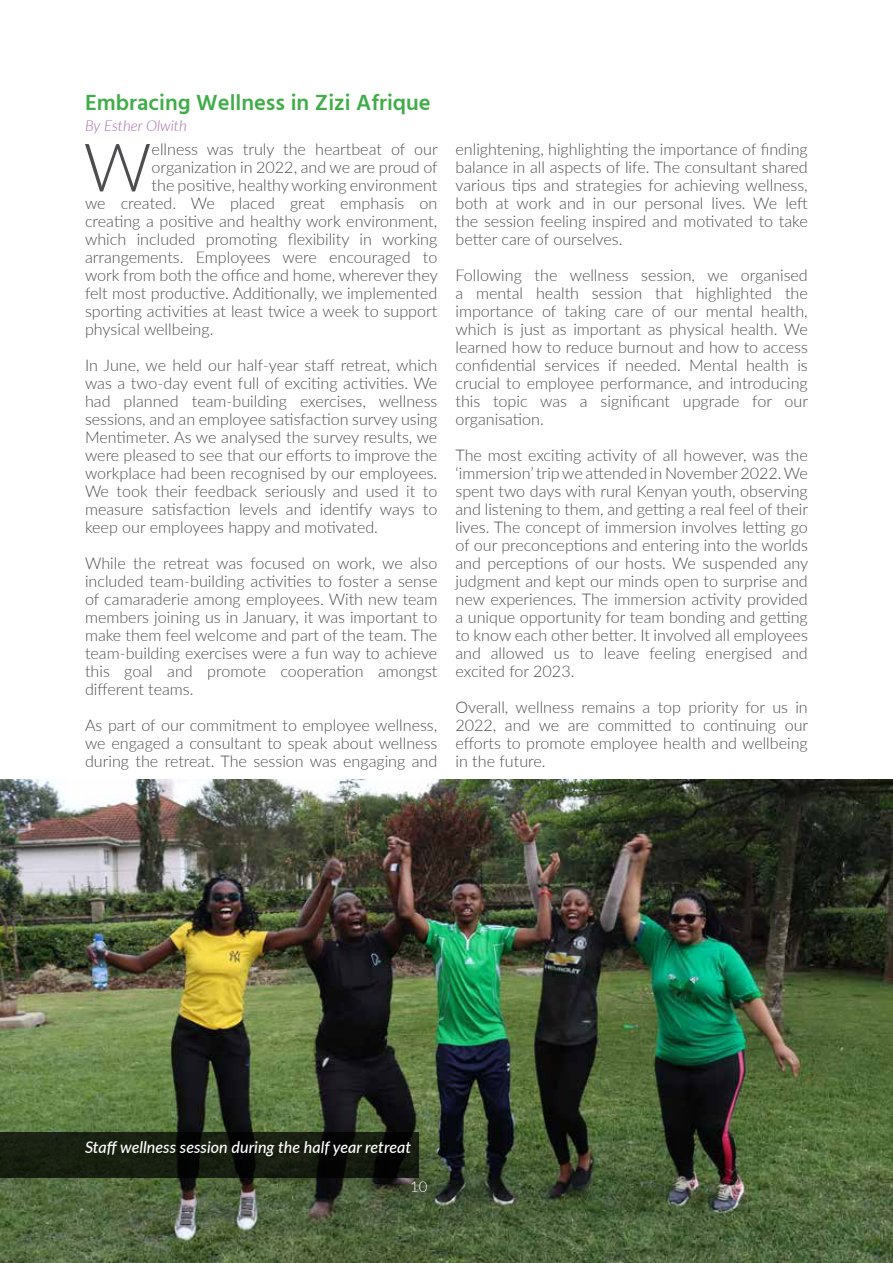
<style>
.page{position:relative;width:893px;height:1263px;background:#fff}
.page>*{position:absolute;margin:0;border:0;box-sizing:border-box;transform-origin:0 0}
.t1{font:300 67.05px "Lato";color:#4d4d4f}
.t2{font:600 22.5px "Hind Guntur";color:#41ad49}
.t3{font:300 16.2px/18px "Lato";color:#4d4d4f;text-align:justify}
.t4{font:italic 500 16.2px "Lato";color:#fff}
.t5{font:italic 300 15px "Lato";color:#a868ad}
.t6{font:300 15px "Lato";color:#fff}
</style>
<div class="page">
<img style="left:0;top:780px;width:893px;height:483px">
<svg style="left:1px;top:1132px;width:418px;height:46px;background:#12180d"></svg>
<h2 class="t2" style="left:85px;top:89px;width:347px">Embracing Wellness in Zizi Afrique</h2>
<p class="t5" style="left:85px;top:115px;width:103px">By Esther Olwith</p>
<h1 class="t1" style="left:83px;top:121px;width:70px">W</h1>
<p class="t3" style="left:152px;top:140px;width:288px">ellness was truly the heartbeat of our</p>
<p class="t3" style="left:152px;top:158px;width:288px">organization in 2022, and we are proud of</p>
<p class="t3" style="left:152px;top:176px;width:287px">the positive, healthy working environment</p>
<p class="t3" style="left:85px;top:194px;width:354px">we created. We placed great emphasis on</p>
<p class="t3" style="left:85px;top:212px;width:354px">creating a positive and healthy work environment,</p>
<p class="t3" style="left:85px;top:230px;width:354px">which included promoting flexibility in working</p>
<p class="t3" style="left:85px;top:248px;width:354px">arrangements. Employees were encouraged to</p>
<p class="t3" style="left:85px;top:266px;width:354px">work from both the office and home, wherever they</p>
<p class="t3" style="left:85px;top:284px;width:354px">felt most productive. Additionally, we implemented</p>
<p class="t3" style="left:85px;top:302px;width:354px">sporting activities at least twice a week to support</p>
<p class="t3" style="left:85px;top:320px;width:130px">physical wellbeing.</p>
<p class="t3" style="left:85px;top:356px;width:354px">In June, we held our half-year staff retreat, which was a two-day event full of exciting activities. We had planned team-building exercises, wellness sessions, and an employee satisfaction survey using Mentimeter. As we analysed the survey results, we were pleased to see that our efforts to improve the workplace had been recognised by our employees.<br>We took their feedback seriously and used it to measure satisfaction levels and identify ways to keep our employees happy and motivated.</p>
<p class="t3" style="left:85px;top:554px;width:354px">While the retreat was focused on work, we also included team-building activities to foster a sense of camaraderie among employees. With new team members joining us in January, it was important to make them feel welcome and part of the team. The team-building exercises were a fun way to achieve this goal and promote cooperation amongst different teams.</p>
<p class="t3" style="left:85px;top:716px;width:354px">As part of our commitment to employee wellness, we engaged a consultant to speak about wellness during the retreat. The session was engaging and</p>
<p class="t3" style="left:455px;top:140px;width:354px">enlightening, highlighting the importance of finding balance in all aspects of life. The consultant shared various tips and strategies for achieving wellness, both at work and in our personal lives. We left the session feeling inspired and motivated to take better care of ourselves.</p>
<p class="t3" style="left:455px;top:266px;width:354px">Following the wellness session, we organised a mental health session that highlighted the importance of taking care of our mental health, which is just as important as physical health. We learned how to reduce burnout and how to access confidential services if needed. Mental health is crucial to employee performance, and introducing this topic was a significant upgrade for our organisation.</p>
<p class="t3" style="left:455px;top:446px;width:354px">The most exciting activity of all however, was the ‘immersion’ trip we attended in November 2022. We spent two days with rural Kenyan youth, observing and listening to them, and getting a real feel of their lives. The concept of immersion involves letting go of our preconceptions and entering into the worlds and perceptions of our hosts. We suspended any judgment and kept our minds open to surprise and new experiences. The immersion activity provided a unique opportunity for team bonding and getting to know each other better. It involved all employees and allowed us to leave feeling energised and excited for 2023.</p>
<p class="t3" style="left:455px;top:698px;width:354px">Overall, wellness remains a top priority for us in 2022, and we are committed to continuing our efforts to promote employee health and wellbeing in the future.</p>
<p class="t4" style="left:85px;top:1136px;width:328px">Staff wellness session during the half year retreat</p>
<p class="t6" style="left:410px;top:1176px;width:19px">10</p>
</div>
